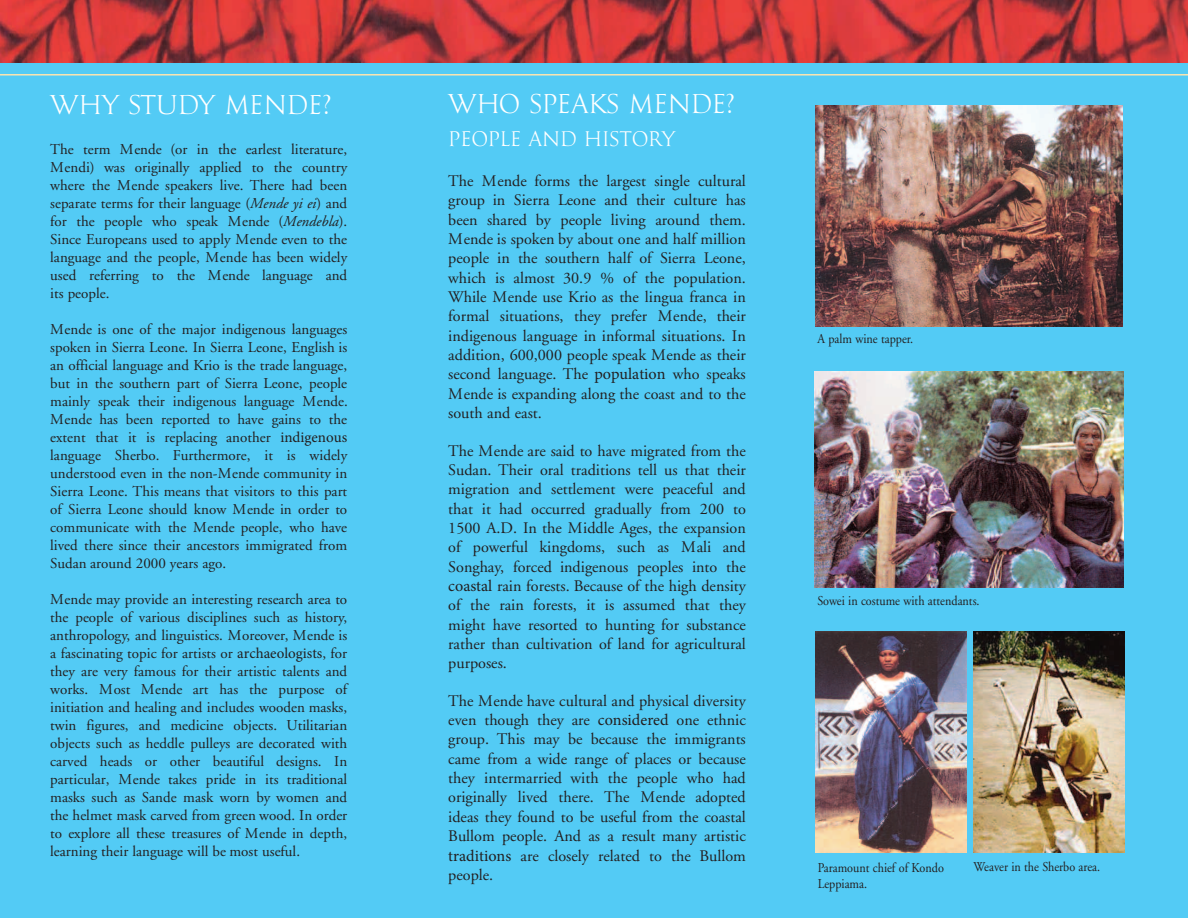
<style>
.page{position:relative;width:1188px;height:918px;background:#53cbf5}
.page>*{position:absolute;margin:0;border:0;box-sizing:border-box;transform-origin:0 0}
.t1{font:27px "Goudy Trajan";color:#fff}
.t2{font:21px "Goudy Trajan";color:#fff}
.t3{font:16.2px/19.4px "Adobe Garamond";color:#231f20;text-align:justify}
.t4{font:15px/18px "Adobe Garamond";color:#231f20;text-align:justify}
.t5{font:13.5px/16.2px "Adobe Garamond";color:#231f20;scale:.9 1}
.s1{font-style:italic}
.s2{font-family:"Minion Pro"}
</style>
<div class="page">
<img style="left:0;top:0;width:1188px;height:62px">
<hr style="left:0;top:74px;width:1188px;height:2px;background:#fbe5b0">
<img style="left:815px;top:105px;width:307px;height:221px">
<img style="left:815px;top:372px;width:308px;height:216px">
<img style="left:815px;top:631px;width:151px;height:221px">
<img style="left:973px;top:631px;width:151px;height:221px">
<h1 class="t1" style="left:50px;top:89px;width:283px">WHY STUDY MENDE?</h1>
<p class="t4" style="left:50px;top:141px;width:299px">The term Mende (or in the earlest literature, Mendi) was originally applied to the country where the Mende speakers live. There had been separate terms for their language (<span class="s1">Mende yi ei</span>) and for the people who speak Mende (<span class="s1">Mendebla</span>).<br>Since Europeans used to apply Mende even to the language and the people, Mende has been widely used referring to the Mende language and its people.</p>
<p class="t4" style="left:50px;top:321px;width:299px">Mende is one of the major indigenous languages spoken in Sierra Leone. In Sierra Leone, English is an official language and Krio is the trade language, but in the southern part of Sierra Leone, people mainly speak their indigenous language Mende.<br>Mende has been reported to have gains to the extent that it is replacing another <span class="s2">indigenous </span>language Sherbo. Furthermore, it is widely understood even in the non-Mende community in Sierra Leone. This means that visitors to this part of Sierra Leone should know Mende in order to communicate with the Mende people, who have lived there since their ancestors immigrated from Sudan around 2000 years ago.</p>
<p class="t4" style="left:50px;top:591px;width:299px">Mende may provide an interesting research area to the people of various disciplines such as history, anthropology, and linguistics. Moreover, Mende is a fascinating topic for artists or <span class="s2">archaeologists</span>, for they are very famous for their artistic talents and works. Most Mende art has the purpose of initiation and healing and includes wooden masks, twin figures, and medicine objects. Utilitarian objects such as heddle pulleys are decorated with carved heads or other beautiful designs. In particular, Mende takes pride in its traditional masks such as Sande mask worn by women and the helmet mask carved from green wood. In order to explore all these treasures of Mende in depth, learning their language will be most useful.</p>
<h1 class="t1" style="left:448px;top:88px;width:289px">WHO SPEAKS MENDE?</h1>
<h2 class="t2" style="left:448px;top:126px;width:229px">PEOPLE AND HISTORY</h2>
<p class="t3" style="left:448px;top:173px;width:299px">The Mende forms the largest single cultural group in Sierra Leone and their culture has been shared by people living around them.<br>Mende is spoken by about one and half million people in the southern half of Sierra Leone, which is almost 30.9 % of the population.<br>While Mende use Krio as the lingua franca in formal situations, they prefer Mende, their indigenous language in informal situations. In addition, 600,000 people speak Mende as their second language. The <span class="s2">population</span> who speaks Mende is expanding along the coast and to the south and east.</p>
<p class="t3" style="left:448px;top:442px;width:299px">The Mende are said to have migrated from the Sudan. Their oral traditions tell us that their migration and settlement were peaceful and that it had occurred gradually from 200 to 1500 A.D. In the Middle Ages, the expansion of powerful kingdoms, such as Mali and Songhay, forced indigenous peoples into the <span class="s2">coastal</span> rain forests. Because of the high density of the rain forests, it is assumed that they might have resorted to hunting for substance rather than cultivation of land for agricultural purposes.</p>
<p class="t3" style="left:448px;top:692px;width:299px">The Mende have cultural and physical diversity even though they are <span class="s2">considered</span> one ethnic group. This may be because the immigrants came from a wide range of places or because they intermarried with the people who had originally lived there. The Mende adopted ideas they found to be useful from the coastal Bullom people. And as a result many artistic <span class="s2">traditions</span> are closely related to the Bullom people.</p>
<p class="t5" style="left:818px;top:332px;width:108px">A palm wine tapper.</p>
<p class="t5" style="left:817px;top:594px;width:182px">Sowei in costume with attendants.</p>
<p class="t5" style="left:818px;top:861px;width:142px">Paramount chief of Kondo<br>Leppiama.</p>
<p class="t5" style="left:974px;top:860px;width:142px">Weaver in the Sherbo area.</p>
</div>
